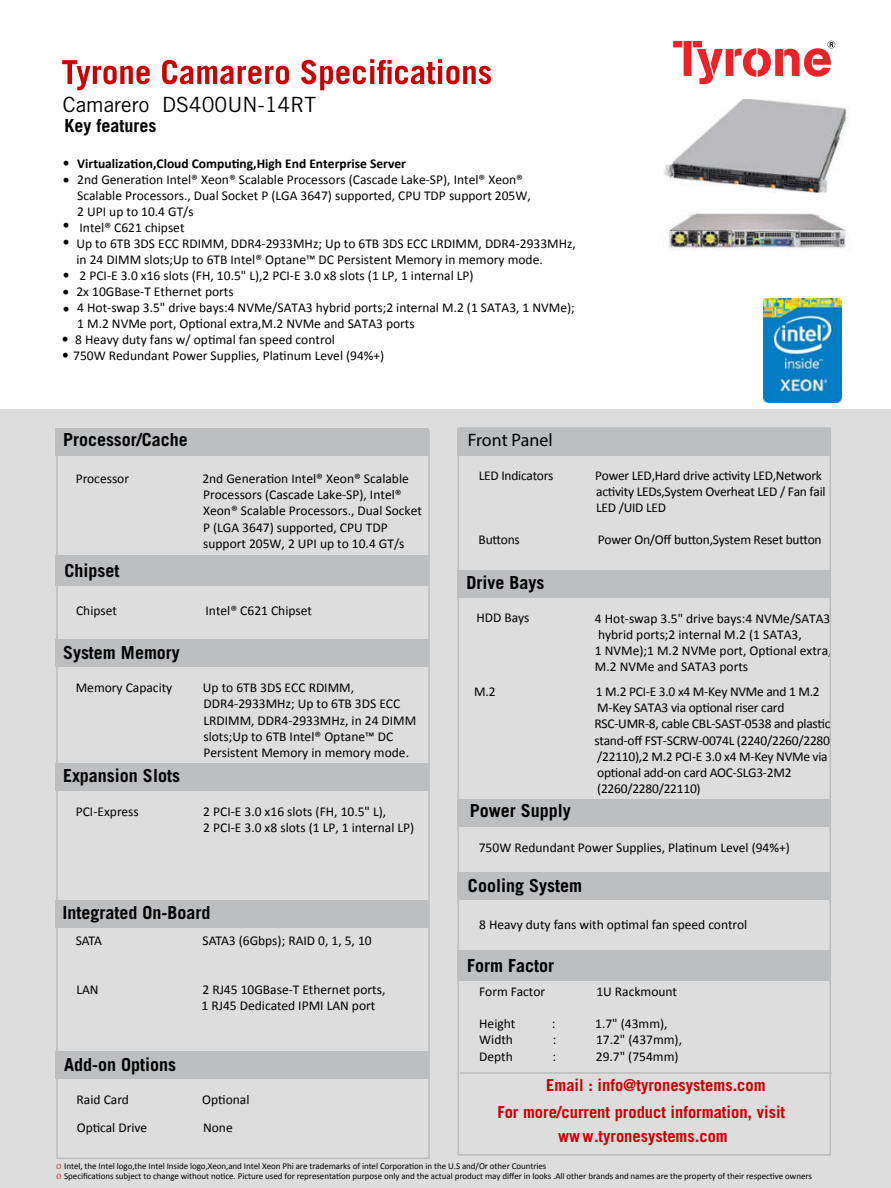
<style>
.page{position:relative;width:891px;height:1188px;background:#fff}
.page>*{position:absolute;margin:0;border:0;box-sizing:border-box;transform-origin:0 0}
.t1{font:21px "Trade Gothic LT Std";color:#000}
.t2{font:700 18px "Trade Gothic LT Std";color:#000}
.t3{font:18px "Myriad Pro";color:#000}
.t4{font:700 16.5px/27px "Trade Gothic LT Std";color:#c00}
.t5{font:13.5px/16.2px "Calibri";color:#000}
.t6{font:13.5px/16.2px "Calibri";letter-spacing:-.02em;color:#000}
.t7{font:700 13.5px "Calibri";color:#000}
.t8{font:13.5px/17.4px "Trade Gothic LT Std";color:#000}
.t9{font:9px/10.1px "Calibri";letter-spacing:-.005em;color:#000}
.s1{font-family:"Trade Gothic LT Std"}
.s2{font-family:"Gabriola";color:#c00}
</style>
<div class="page">
<div style="left:0;top:410px;width:891px;height:778px;background:#ddd"></div>
<svg style="left:673px;top:41px;width:162px;height:43px"></svg>
<svg style="left:62px;top:59px;width:429px;height:31px"></svg>
<div style="left:56px;top:429px;width:373px;height:27px;background:#bcbec0"></div>
<div style="left:457px;top:429px;width:374px;height:27px;background:#bcbec0"></div>
<div style="left:56px;top:556px;width:373px;height:30px;background:#bcbec0"></div>
<div style="left:457px;top:571px;width:374px;height:27px;background:#bcbec0"></div>
<div style="left:56px;top:639px;width:373px;height:27px;background:#bcbec0"></div>
<div style="left:457px;top:799px;width:374px;height:28px;background:#bcbec0"></div>
<div style="left:56px;top:763px;width:373px;height:27px;background:#bcbec0"></div>
<div style="left:457px;top:872px;width:374px;height:27px;background:#bcbec0"></div>
<div style="left:457px;top:951px;width:374px;height:30px;background:#bcbec0"></div>
<div style="left:56px;top:901px;width:373px;height:27px;background:#bcbec0"></div>
<div style="left:56px;top:1052px;width:373px;height:27px;background:#bcbec0"></div>
<div style="left:56px;top:431px;width:374px;height:728px;border:2px solid #bcbec0"></div>
<div style="left:457px;top:427px;width:374px;height:729px;border:2px solid #bcbec0"></div>
<hr style="left:460px;top:1072px;width:372px;height:2px;background:#bcbec0">
<img style="left:764px;top:299px;width:77px;height:104px">
<img style="left:663px;top:99px;width:184px;height:152px">
<h1 class="t1" style="left:63px;top:93px;width:255px">Camarero DS400UN-14RT</h1>
<h2 class="t2" style="left:65px;top:118px;width:93px">Key features</h2>
<p class="t8" style="left:63px;top:154px;width:8px">• •</p>
<p class="t7" style="left:77px;top:154px;width:330px">Virtualiza琀椀on,Cloud Compu琀椀ng,High End Enterprise Server</p>
<p class="t5" style="left:77px;top:171px;width:455px">2nd Genera琀椀on Intel® Xeon® Scalable Processors (Cascade Lake-SP), Intel® Xeon®<br>Scalable Processors., Dual Socket P (LGA 3647) supported, CPU TDP support 205W,<br>2 UPI up to 10.4 GT/s</p>
<p class="t5" style="left:77px;top:220px;width:501px">IntelÆ C621 chipset<br>Up to 6TB 3DS ECC RDIMM, DDR4-2933MHz; Up to 6TB 3DS ECC LRDIMM, DDR4-2933MHz, in 24 DIMM slots;Up to 6TB IntelÆ Optaneô DC Persistent Memory in memory mode.<br>2 PCI-E 3.0 x16 slots (FH, 10.5" L),2 PCI-E 3.0 x8 slots (1 LP, 1 internal LP)</p>
<p class="t5" style="left:75px;top:301px;width:501px;line-height:15.8px">4 Hot-swap 3.5" drive bays:4 NVMe/SATA3 hybrid ports;2 internal M.2 (1 SATA3, 1 NVMe);<br>1 M.2 NVMe port, Op琀椀onal extra,M.2 NVMe and SATA3 ports<br>8 Heavy duty fans w/ op琀椀mal fan speed control</p>
<p class="t8" style="left:63px;top:217px;width:8px">•</p>
<p class="t8" style="left:63px;top:234px;width:8px">•</p>
<p class="t8" style="left:63px;top:266px;width:8px">•</p>
<p class="t8" style="left:63px;top:300px;width:8px">•</p>
<p class="t5" style="left:76px;top:284px;width:159px">2x 10GBase-T Ethernet ports</p>
<p class="t8" style="left:63px;top:283px;width:8px">•</p>
<p class="t8" style="left:62px;top:330px;width:8px">•</p>
<p class="t5" style="left:62px;top:348px;width:324px"><span class="s1">•</span> 750W Redundant Power Supplies, Pla琀椀num Level (94%+)</p>
<h2 class="t2" style="left:63px;top:432px;width:126px">Processor/Cache</h2>
<p class="t5" style="left:76px;top:471px;width:55px">Processor</p>
<p class="t5" style="left:202px;top:470px;width:221px">2nd Genera琀椀on Intel® Xeon® Scalable Processors (Cascade Lake-SP), IntelÆ Xeon® Scalable Processors., Dual Socket P (LGA 3647) supported, CPU TDP support 205W, 2 UPI up to 10.4 GT/s</p>
<h2 class="t2" style="left:64px;top:564px;width:57px">Chipset</h2>
<p class="t5" style="left:76px;top:603px;width:42px">Chipset</p>
<p class="t5" style="left:206px;top:603px;width:108px">IntelÆ C621 Chipset</p>
<h2 class="t2" style="left:63px;top:646px;width:118px">System Memory</h2>
<h2 class="t3" style="left:468px;top:429px;width:86px">Front Panel</h2>
<p class="t6" style="left:479px;top:467px;width:76px">LED Indicators</p>
<p class="t6" style="left:595px;top:467px;width:232px">Power LED,Hard drive ac琀椀vity LED,Network ac琀椀vity LEDs,System Overheat LED / Fan fail<br>LED /UID LED</p>
<p class="t5" style="left:479px;top:531px;width:43px">Bu琀琀ons</p>
<p class="t6" style="left:598px;top:531px;width:225px">Power On/Off bu琀琀on,System Reset bu琀琀on</p>
<h2 class="t2" style="left:466px;top:576px;width:79px">Drive Bays</h2>
<p class="t5" style="left:476px;top:610px;width:54px">HDD Bays</p>
<p class="t5" style="left:595px;top:611px;width:238px">4 Hot-swap 3.5" drive bays:4 NVMe/SATA3 hybrid ports;2 internal M.2 (1 SATA3,<br>1 NVMe);1 M.2 NVMe port, Op琀椀onal extra, M.2 NVMe and SATA3 ports</p>
<p class="t5" style="left:76px;top:681px;width:98px">Memory Capacity</p>
<p class="t5" style="left:203px;top:681px;width:215px">Up to 6TB 3DS ECC RDIMM,<br>DDR4-2933MHz; Up to 6TB 3DS ECC<br>LRDIMM, DDR4-2933MHz, in 24 DIMM slots;Up to 6TB IntelÆ Optaneô DC<br>Persistent Memory in memory mode.</p>
<p class="t5" style="left:474px;top:683px;width:23px">M.2</p>
<p class="t6" style="left:594px;top:683px;width:238px">1 M.2 PCI-E 3.0 x4 M-Key NVMe and 1 M.2<br>M-Key SATA3 via op琀椀onal riser card RSC-UMR-8, cable CBL-SAST-0538 and plas琀椀c stand-off FST-SCRW-0074L (2240/2260/2280 /22110),2 M.2 PCI-E 3.0 x4 M-Key NVMe via op琀椀onal add-on card AOC-SLG3-2M2 (2260/2280/22110)</p>
<h2 class="t2" style="left:63px;top:768px;width:119px">Expansion Slots</h2>
<p class="t5" style="left:76px;top:803px;width:65px">PCI-Express</p>
<p class="t5" style="left:203px;top:803px;width:212px">2 PCI-E 3.0 x16 slots (FH, 10.5" L),<br>2 PCI-E 3.0 x8 slots (1 LP, 1 internal LP)</p>
<h2 class="t2" style="left:63px;top:905px;width:150px">Integrated On-Board</h2>
<p class="t5" style="left:76px;top:933px;width:28px">SATA</p>
<p class="t5" style="left:203px;top:933px;width:171px">SATA3 (6Gbps); RAID 0, 1, 5, 10</p>
<p class="t5" style="left:77px;top:982px;width:24px">LAN</p>
<p class="t5" style="left:202px;top:982px;width:185px">2 RJ45 10GBase-T Ethernet ports,<br>1 RJ45 Dedicated IPMI LAN port</p>
<h2 class="t2" style="left:64px;top:1058px;width:114px">Add-on Options</h2>
<p class="t5" style="left:77px;top:1091px;width:54px">Raid Card</p>
<p class="t5" style="left:202px;top:1091px;width:49px">Op琀椀onal</p>
<p class="t5" style="left:77px;top:1119px;width:72px">Op琀椀cal Drive</p>
<p class="t5" style="left:203px;top:1119px;width:31px">None</p>
<h2 class="t2" style="left:470px;top:804px;width:103px">Power Supply</h2>
<p class="t5" style="left:479px;top:840px;width:313px">750W Redundant Power Supplies, Pla琀椀num Level (94%+)</p>
<h2 class="t2" style="left:468px;top:878px;width:116px">Cooling System</h2>
<p class="t5" style="left:479px;top:917px;width:270px">8 Heavy duty fans with op琀椀mal fan speed control</p>
<h2 class="t2" style="left:467px;top:958px;width:88px">Form Factor</h2>
<p class="t5" style="left:479px;top:983px;width:67px">Form Factor</p>
<p class="t5" style="left:596px;top:983px;width:82px">1U Rackmount</p>
<p class="t5" style="left:479px;top:1016px;width:38px">Height</p>
<p class="t5" style="left:552px;top:1016px;width:5px">:</p>
<p class="t5" style="left:595px;top:1016px;width:74px">1.7" (43mm),</p>
<p class="t5" style="left:479px;top:1032px;width:35px">Width</p>
<p class="t5" style="left:553px;top:1032px;width:5px">:</p>
<p class="t5" style="left:596px;top:1032px;width:88px">17.2" (437mm),</p>
<p class="t5" style="left:479px;top:1049px;width:35px">Depth</p>
<p class="t5" style="left:553px;top:1049px;width:5px">:</p>
<p class="t5" style="left:596px;top:1049px;width:84px">29.7" (754mm)</p>
<p class="t4" style="left:497px;top:1073px;width:289px;text-indent:49px">Email : info@tyronesystems.com<br>For more/current product information, visit</p>
<p class="t4" style="left:558px;top:1124px;width:171px">www.tyronesystems.com</p>
<p class="t9" style="left:57px;top:1161px;width:757px"><span class="s2">O</span> Intel, the Intel logo,the Intel Inside logo,Xeon,and Intel Xeon Phi are trademarks of intel Corpora琀椀on in the U.S and/Or other Countries<br><span class="s2">O</span> Specifica琀椀ons subject to change without no琀椀ce. Picture used for representa琀椀on purpose only and the actual product may differ in looks .All other brands and names are the property of their respec琀椀ve owners</p>
</div>
